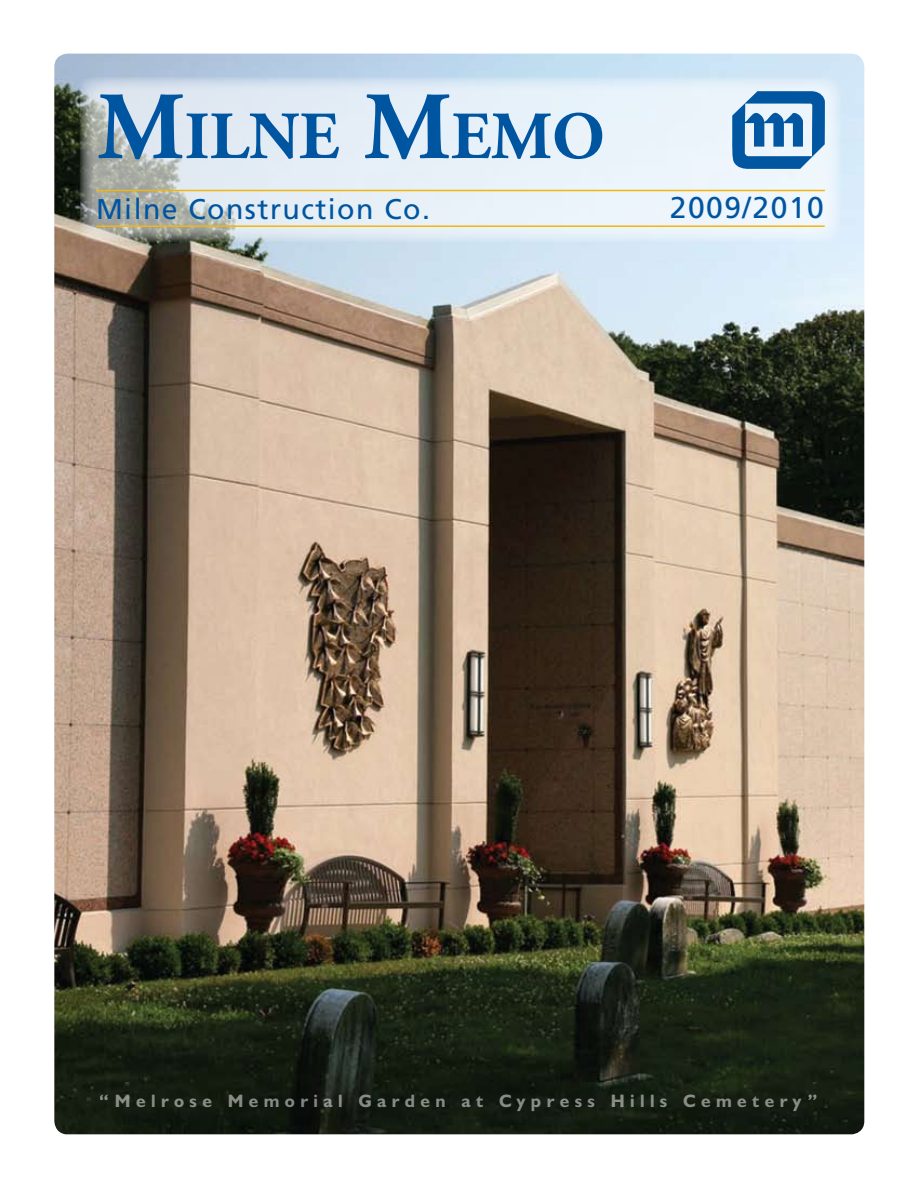
<style>
.page{position:relative;width:918px;height:1188px;background:#fff}
.page>*{position:absolute;margin:0;border:0;box-sizing:border-box;transform-origin:0 0}
.t1{font:700 67.2px "Adobe Garamond";color:#0055a1}
.t2{font:30px "Frutiger";letter-spacing:.05em;color:#0055a1}
.t3{font:28.5px "Frutiger";letter-spacing:.05em;color:#0055a1}
.t4{font:700 18px "Humanist 521 BT";letter-spacing:.3em;color:#fff}
.s1{font-size:96px}
</style>
<div class="page">
<img style="left:54px;top:54px;width:810px;height:1080px">
<svg style="left:80px;top:77px;width:761px;height:166px;background:#dde6ec"></svg>
<hr style="left:96px;top:190px;width:729px;height:1px;background:#f1b60f">
<svg style="left:732px;top:91px;width:93px;height:78px;background:#669bc8"></svg>
<hr style="left:96px;top:225px;width:729px;height:2px;background:#f1b60f">
<h1 class="t1" style="left:98px;top:100px;width:509px"><span class="s1">M</span>ILNE <span class="s1">M</span>EMO</h1>
<h3 class="t3" style="left:96px;top:192px;width:335px">Milne Construction Co.</h3>
<h2 class="t2" style="left:670px;top:190px;width:155px">2009/2010</h2>
<p class="t4" style="left:100px;top:1090px;width:719px">“Melrose Memorial Garden at Cypress Hills Cemetery”</p>
</div>
